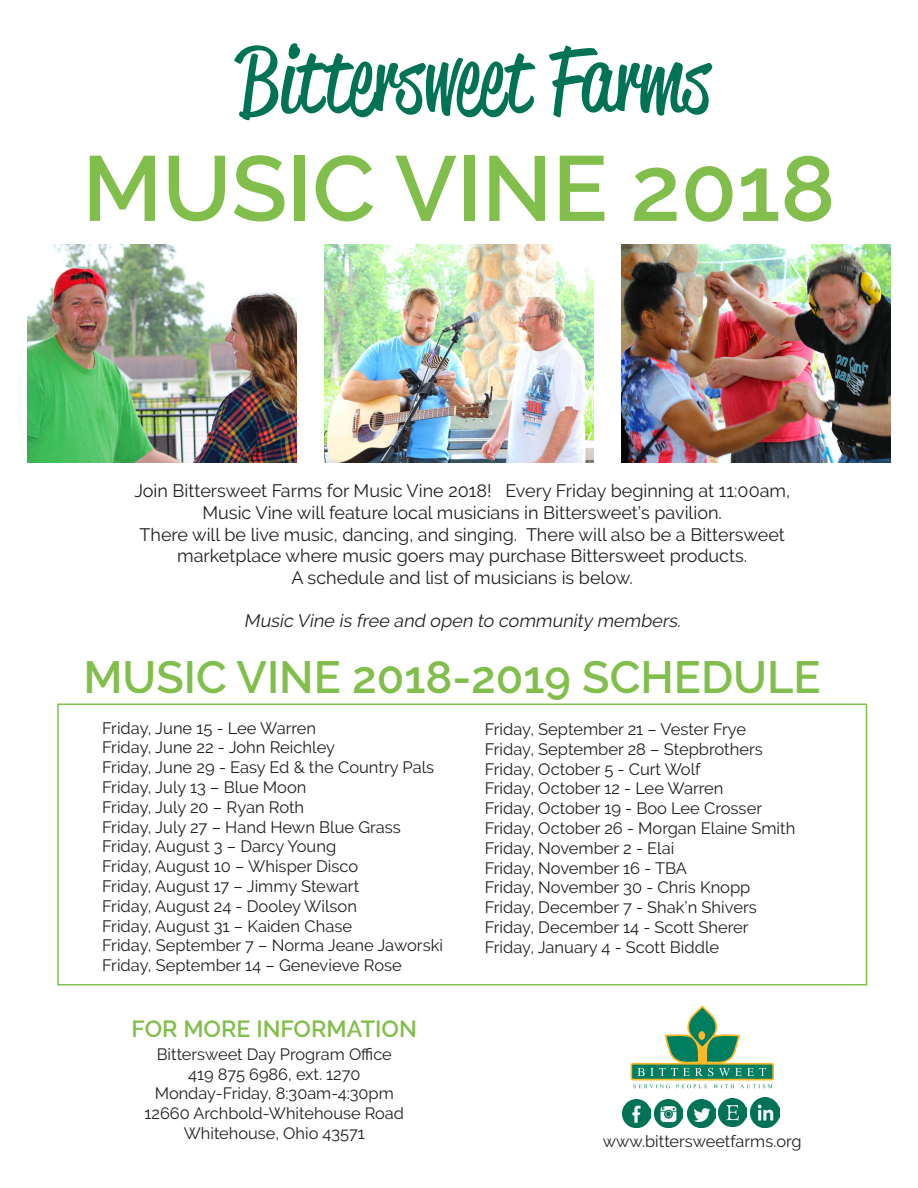
<style>
.page{position:relative;width:918px;height:1188px;background:#fff}
.page>*{position:absolute;margin:0;border:0;box-sizing:border-box;transform-origin:0 0}
.t1{font:600 91.8px "Raleway";color:#82be4c}
.t2{font:90px "Reklame Script Regular DEMO";color:#007355}
.t3{font:600 45px "Raleway";color:#82be4c}
.t4{font:600 23.25px "Raleway";color:#82be4c}
.t5{font:18px "Raleway";color:#231f20}
.t6{font:italic 18px "Raleway";color:#231f20}
.t7{font:16.5px "Raleway";color:#231f20}
.t8{font:16.35px "Raleway";color:#231f20}
</style>
<div class="page">
<div style="left:57px;top:704px;width:810px;height:282px;border:2px solid #82be4c"></div>
<img style="left:27px;top:245px;width:270px;height:218px">
<img style="left:324px;top:245px;width:270px;height:218px">
<img style="left:621px;top:245px;width:270px;height:218px">
<img style="left:718px;top:1099px;width:28px;height:28px">
<img style="left:622px;top:1100px;width:28px;height:28px">
<img style="left:655px;top:1100px;width:28px;height:28px">
<img style="left:687px;top:1100px;width:28px;height:28px">
<img style="left:750px;top:1098px;width:30px;height:29px">
<svg style="left:630px;top:1005px;width:144px;height:83px"></svg>
<p class="t2" style="left:238px;top:41px;width:473px">Bittersweet Farms</p>
<p class="t1" style="left:82px;top:136px;width:755px">MUSIC VINE 2018</p>
<p class="t5" style="left:134px;top:481px;width:657px">Join Bittersweet Farms for Music Vine 2018! Every Friday beginning at 11:00am,</p>
<p class="t5" style="left:202px;top:502px;width:521px">Music Vine will feature local musicians in Bittersweet’s pavilion.</p>
<p class="t5" style="left:140px;top:524px;width:647px">There will be live music, dancing, and singing. There will also be a Bittersweet</p>
<p class="t5" style="left:177px;top:545px;width:572px">marketplace where music goers may purchase Bittersweet products.</p>
<p class="t5" style="left:291px;top:567px;width:343px">A schedule and list of musicians is below.</p>
<p class="t6" style="left:244px;top:610px;width:442px">Music Vine is free and open to community members.</p>
<p class="t3" style="left:83px;top:651px;width:739px">MUSIC VINE 2018-2019 SCHEDULE</p>
<p class="t7" style="left:102px;top:718px;width:215px">Friday, June 15 - Lee Warren</p>
<p class="t7" style="left:102px;top:738px;width:234px">Friday, June 22 - John Reichley</p>
<p class="t7" style="left:102px;top:758px;width:334px">Friday, June 29 - Easy Ed &amp; the Country Pals</p>
<p class="t7" style="left:102px;top:778px;width:206px">Friday, July 13 – Blue Moon</p>
<p class="t7" style="left:102px;top:797px;width:204px">Friday, July 20 – Ryan Roth</p>
<p class="t7" style="left:102px;top:817px;width:300px">Friday, July 27 – Hand Hewn Blue Grass</p>
<p class="t7" style="left:102px;top:837px;width:236px">Friday, August 3 – Darcy Young</p>
<p class="t7" style="left:102px;top:857px;width:258px">Friday, August 10 – Whisper Disco</p>
<p class="t7" style="left:102px;top:877px;width:259px">Friday, August 17 – Jimmy Stewart</p>
<p class="t7" style="left:102px;top:896px;width:256px">Friday, August 24 - Dooley Wilson</p>
<p class="t7" style="left:102px;top:916px;width:251px">Friday, August 31 – Kaiden Chase</p>
<p class="t7" style="left:102px;top:936px;width:342px">Friday, September 7 – Norma Jeane Jaworski</p>
<p class="t7" style="left:102px;top:956px;width:301px">Friday, September 14 – Genevieve Rose</p>
<p class="t4" style="left:132px;top:1015px;width:287px">FOR MORE INFORMATION</p>
<p class="t8" style="left:157px;top:1045px;width:237px">Bittersweet Day Program Office</p>
<p class="t8" style="left:188px;top:1064px;width:174px">419 875 6986, ext. 1270</p>
<p class="t8" style="left:155px;top:1084px;width:240px">Monday-Friday, 8:30am-4:30pm</p>
<p class="t8" style="left:144px;top:1104px;width:261px">12660 Archbold-Whitehouse Road</p>
<p class="t8" style="left:184px;top:1123px;width:183px">Whitehouse, Ohio 43571</p>
<p class="t7" style="left:485px;top:720px;width:263px">Friday, September 21 – Vester Frye</p>
<p class="t7" style="left:485px;top:739px;width:280px">Friday, September 28 – Stepbrothers</p>
<p class="t7" style="left:485px;top:759px;width:218px">Friday, October 5 - Curt Wolf</p>
<p class="t7" style="left:485px;top:779px;width:240px">Friday, October 12 - Lee Warren</p>
<p class="t7" style="left:485px;top:799px;width:279px">Friday, October 19 - Boo Lee Crosser</p>
<p class="t7" style="left:485px;top:819px;width:312px">Friday, October 26 - Morgan Elaine Smith</p>
<p class="t7" style="left:485px;top:838px;width:191px">Friday, November 2 - Elai</p>
<p class="t7" style="left:485px;top:858px;width:204px">Friday, November 16 - TBA</p>
<p class="t7" style="left:485px;top:878px;width:267px">Friday, November 30 - Chris Knopp</p>
<p class="t7" style="left:485px;top:898px;width:274px">Friday, December 7 - Shak’n Shivers</p>
<p class="t7" style="left:485px;top:918px;width:265px">Friday, December 14 - Scott Sherer</p>
<p class="t7" style="left:485px;top:937px;width:236px">Friday, January 4 - Scott Biddle</p>
<p class="t8" style="left:603px;top:1131px;width:200px">www.bittersweetfarms.org</p>
</div>
